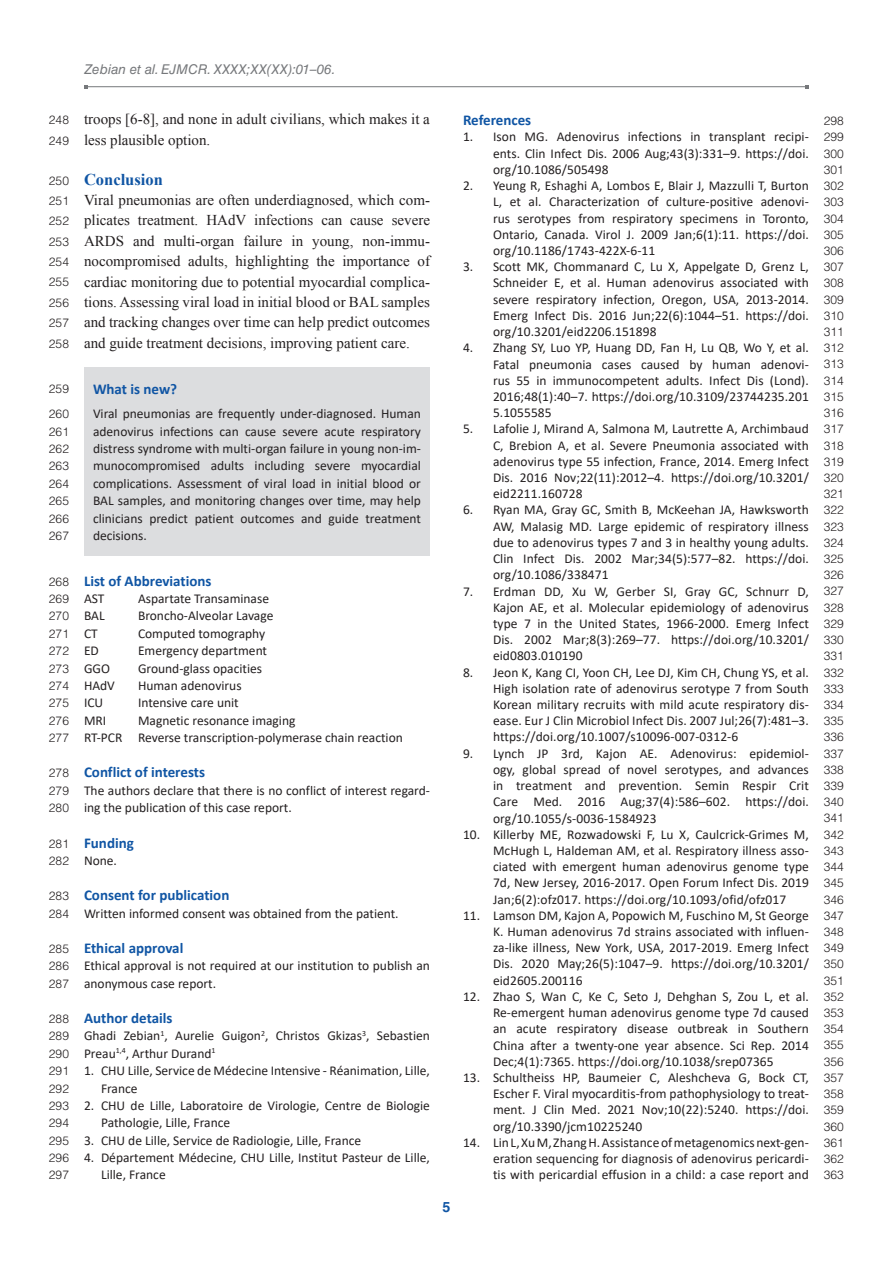
<style>
.page{position:relative;width:893px;height:1263px;background:#fff}
.page>*{position:absolute;margin:0;border:0;box-sizing:border-box;transform-origin:0 0}
.t1{font:700 16.5px "Times New Roman";color:#1055a4}
.t2{font:15px/20.4px "Times New Roman";color:#231f20}
.t3{font:700 15px "Calibri";color:#1055a4}
.t4{font:700 14.25px "Helvetica LT Std";color:#1055a4}
.t5{font:13.5px/16.2px "Calibri";color:#231f20;text-align:justify}
.t6{font:italic 13.5px "Helvetica LT Std";color:#76787b}
.t7{font:300 12px/16.2px "Helvetica LT Std";color:#231f20;text-align:justify}
</style>
<div class="page">
<hr style="left:86px;top:86px;width:721px;height:1px;background:#76787b">
<div style="left:84px;top:367px;width:346px;height:35px;background:#dcdddf"></div>
<div style="left:84px;top:399px;width:346px;height:157px;background:#dcdddf"></div>
<p class="t7" style="left:49px;top:110px;width:22px;line-height:20.4px">248<br>249</p>
<p class="t7" style="left:49px;top:170px;width:22px;line-height:20.4px">250<br>251<br>252<br>253<br>254<br>255<br>256<br>257<br>258</p>
<p class="t7" style="left:49px;top:377px;width:22px;line-height:24.9px">259<br>260</p>
<p class="t7" style="left:49px;top:423px;width:22px;line-height:17.4px">261<br>262<br>263<br>264<br>265<br>266<br>267</p>
<p class="t7" style="left:49px;top:573px;width:22px;line-height:17.4px">268<br>269<br>270<br>271<br>272<br>273<br>274<br>275<br>276<br>277</p>
<p class="t7" style="left:49px;top:764px;width:22px;line-height:17.4px">278<br>279<br>280</p>
<p class="t7" style="left:49px;top:834px;width:22px;line-height:17.4px">281<br>282</p>
<p class="t7" style="left:49px;top:887px;width:22px;line-height:17.4px">283<br>284</p>
<p class="t7" style="left:49px;top:940px;width:22px;line-height:17.4px">285<br>286<br>287</p>
<p class="t7" style="left:49px;top:1010px;width:22px;line-height:17.4px">288<br>289<br>290<br>291<br>292<br>293<br>294<br>295<br>296<br>297</p>
<p class="t6" style="left:84px;top:61px;width:253px">Zebian et al. EJMCR. XXXX;XX(XX):01–06.</p>
<p class="t2" style="left:84px;top:109px;width:347px">troops [6-8], and none in adult civilians, which makes it a less plausible option.</p>
<p class="t1" style="left:84px;top:168px;width:80px">Conclusion</p>
<p class="t2" style="left:84px;top:190px;width:347px;text-align:justify">Viral pneumonias are often underdiagnosed, which com&shy;plicates treatment. HAdV infections can cause severe ARDS and multi-organ failure in young, non-immu&shy;nocompromised adults, highlighting the importance of cardiac monitoring due to potential myocardial complica&shy;tions. Assessing viral load in initial blood or BAL samples and tracking changes over time can help predict outcomes and guide treatment decisions, improving patient care.</p>
<p class="t3" style="left:93px;top:378px;width:86px">What is new?</p>
<p class="t5" style="left:93px;top:405px;width:329px;line-height:17.4px">Viral pneumonias are frequently under-diagnosed. Human adenovirus infections can cause severe acute respiratory distress syndrome with multi-organ failure in young non-im&shy;munocompromised adults including severe myocardial complications. Assessment of viral load in initial blood or BAL samples, and monitoring changes over time, may help clinicians predict patient outcomes and guide treatment decisions.</p>
<p class="t3" style="left:84px;top:570px;width:129px">List of Abbreviations</p>
<p class="t5" style="left:84px;top:590px;width:22px">AST</p>
<p class="t5" style="left:138px;top:590px;width:133px">Aspartate Transaminase</p>
<p class="t5" style="left:84px;top:607px;width:22px">BAL</p>
<p class="t5" style="left:138px;top:607px;width:137px">Broncho-Alveolar Lavage</p>
<p class="t5" style="left:84px;top:625px;width:15px">CT</p>
<p class="t5" style="left:138px;top:625px;width:129px">Computed tomography</p>
<p class="t5" style="left:84px;top:642px;width:16px">ED</p>
<p class="t5" style="left:138px;top:642px;width:131px">Emergency department</p>
<p class="t5" style="left:84px;top:660px;width:27px">GGO</p>
<p class="t5" style="left:138px;top:660px;width:126px">Ground-glass opacities</p>
<p class="t5" style="left:84px;top:677px;width:32px">HAdV</p>
<p class="t5" style="left:138px;top:677px;width:105px">Human adenovirus</p>
<p class="t5" style="left:84px;top:694px;width:21px">ICU</p>
<p class="t5" style="left:138px;top:694px;width:102px">Intensive care unit</p>
<p class="t5" style="left:84px;top:712px;width:24px">MRI</p>
<p class="t5" style="left:84px;top:711px;width:320px;line-height:17.4px;text-indent:54px">Magnetic resonance imaging<br>RT-PCR Reverse transcription-polymerase chain reaction</p>
<p class="t3" style="left:84px;top:762px;width:123px">Conflict of interests</p>
<p class="t5" style="left:84px;top:781px;width:347px;line-height:17.4px">The authors declare that there is no conflict of interest regard&shy;ing the publication of this case report.</p>
<p class="t3" style="left:84px;top:832px;width:51px">Funding</p>
<p class="t5" style="left:84px;top:852px;width:35px">None.</p>
<p class="t3" style="left:84px;top:885px;width:147px">Consent for publication</p>
<p class="t5" style="left:84px;top:905px;width:316px">Written informed consent was obtained from the patient.</p>
<p class="t3" style="left:84px;top:937px;width:101px">Ethical approval</p>
<p class="t5" style="left:84px;top:957px;width:347px;line-height:17.4px">Ethical approval is not required at our institution to publish an anonymous case report.</p>
<p class="t3" style="left:84px;top:1007px;width:90px">Author details</p>
<p class="t5" style="left:84px;top:1027px;width:347px;line-height:17.4px">Ghadi Zebian<sup>1</sup>, Aurelie Guigon<sup>2</sup>, Christos Gkizas<sup>3</sup>, Sebastien<br>Preau<sup>1,4</sup>, Arthur Durand<sup>1</sup></p>
<p class="t5" style="left:101px;top:1062px;width:330px;line-height:17.4px;text-indent:-17px">1. CHU Lille, Service de Médecine Intensive - Réanimation, Lille,<br>France</p>
<p class="t5" style="left:101px;top:1096px;width:330px;line-height:17.4px;text-indent:-17px">2. CHU de Lille, Laboratoire de Virologie, Centre de Biologie<br>Pathologie, Lille, France</p>
<p class="t5" style="left:84px;top:1132px;width:279px">3. CHU de Lille, Service de Radiologie, Lille, France</p>
<p class="t5" style="left:101px;top:1148px;width:330px;line-height:17.4px;text-indent:-17px">4. Département Médecine, CHU Lille, Institut Pasteur de Lille,<br>Lille, France</p>
<p class="t4" style="left:442px;top:1198px;width:9px">5</p>
<p class="t3" style="left:463px;top:110px;width:70px">References</p>
<p class="t5" style="left:493px;top:129px;width:317px;text-indent:-30px">1. Ison MG. Adenovirus infections in transplant recipi&shy;ents. Clin Infect Dis. 2006 Aug;43(3):331–9. https://doi. org/10.1086/505498</p>
<p class="t5" style="left:493px;top:177px;width:317px;text-indent:-30px">2. Yeung R, Eshaghi A, Lombos E, Blair J, Mazzulli T, Burton L, et al. Characterization of culture-positive adenovi&shy;rus serotypes from respiratory specimens in Toronto, Ontario, Canada. Virol J. 2009 Jan;6(1):11. https://doi. org/10.1186/1743-422X-6-11</p>
<p class="t5" style="left:493px;top:258px;width:317px;text-indent:-30px">3. Scott MK, Chommanard C, Lu X, Appelgate D, Grenz L, Schneider E, et al. Human adenovirus associated with severe respiratory infection, Oregon, USA, 2013-2014.<br>Emerg Infect Dis. 2016 Jun;22(6):1044–51. https://doi. org/10.3201/eid2206.151898</p>
<p class="t5" style="left:493px;top:339px;width:317px;text-indent:-30px">4. Zhang SY, Luo YP, Huang DD, Fan H, Lu QB, Wo Y, et al.<br>Fatal pneumonia cases caused by human adenovi&shy;rus 55 in immunocompetent adults. Infect Dis (Lond).<br>2016;48(1):40–7. https://doi.org/10.3109/23744235.201<br>5.1055585</p>
<p class="t5" style="left:493px;top:420px;width:317px;text-indent:-30px">5. Lafolie J, Mirand A, Salmona M, Lautrette A, Archimbaud C, Brebion A, et al. Severe Pneumonia associated with adenovirus type 55 infection, France, 2014. Emerg Infect Dis. 2016 Nov;22(11):2012–4. https://doi.org/10.3201/ eid2211.160728</p>
<p class="t5" style="left:493px;top:501px;width:317px;text-indent:-30px">6. Ryan MA, Gray GC, Smith B, McKeehan JA, Hawksworth AW, Malasig MD. Large epidemic of respiratory illness due to adenovirus types 7 and 3 in healthy young adults.<br>Clin Infect Dis. 2002 Mar;34(5):577–82. https://doi. org/10.1086/338471</p>
<p class="t5" style="left:493px;top:583px;width:317px;text-indent:-30px">7. Erdman DD, Xu W, Gerber SI, Gray GC, Schnurr D, Kajon AE, et al. Molecular epidemiology of adenovirus type 7 in the United States, 1966-2000. Emerg Infect Dis. 2002 Mar;8(3):269–77. https://doi.org/10.3201/ eid0803.010190</p>
<p class="t5" style="left:493px;top:664px;width:317px;text-indent:-30px">8. Jeon K, Kang CI, Yoon CH, Lee DJ, Kim CH, Chung YS, et al.<br>High isolation rate of adenovirus serotype 7 from South Korean military recruits with mild acute respiratory dis&shy;ease. Eur J Clin Microbiol Infect Dis. 2007 Jul;26(7):481–3. https://doi.org/10.1007/s10096-007-0312-6</p>
<p class="t5" style="left:493px;top:745px;width:317px;text-indent:-30px">9. Lynch JP 3rd, Kajon AE. Adenovirus: epidemiol&shy;ogy, global spread of novel serotypes, and advances in treatment and prevention. Semin Respir Crit Care Med. 2016 Aug;37(4):586–602. https://doi. org/10.1055/s-0036-1584923</p>
<p class="t5" style="left:493px;top:826px;width:317px;text-indent:-30px">10. Killerby ME, Rozwadowski F, Lu X, Caulcrick-Grimes M, McHugh L, Haldeman AM, et al. Respiratory illness asso&shy;ciated with emergent human adenovirus genome type 7d, New Jersey, 2016-2017. Open Forum Infect Dis. 2019<br>Jan;6(2):ofz017. https://doi.org/10.1093/ofid/ofz017</p>
<p class="t5" style="left:493px;top:907px;width:317px;text-indent:-30px">11. Lamson DM, Kajon A, Popowich M, Fuschino M, St George K. Human adenovirus 7d strains associated with influen&shy;za-like illness, New York, USA, 2017-2019. Emerg Infect Dis. 2020 May;26(5):1047–9. https://doi.org/10.3201/ eid2605.200116</p>
<p class="t5" style="left:493px;top:988px;width:317px;text-indent:-30px">12. Zhao S, Wan C, Ke C, Seto J, Dehghan S, Zou L, et al.<br>Re-emergent human adenovirus genome type 7d caused an acute respiratory disease outbreak in Southern China after a twenty-one year absence. Sci Rep. 2014<br>Dec;4(1):7365. https://doi.org/10.1038/srep07365</p>
<p class="t5" style="left:493px;top:1069px;width:317px;text-indent:-30px">13. Schultheiss HP, Baumeier C, Aleshcheva G, Bock CT, Escher F. Viral myocarditis-from pathophysiology to treat&shy;ment. J Clin Med. 2021 Nov;10(22):5240. https://doi. org/10.3390/jcm10225240</p>
<p class="t5" style="left:493px;top:1134px;width:317px;text-indent:-30px">14. Lin L, Xu M, Zhang H. Assistance of metagenomics next-gen&shy;eration sequencing for diagnosis of adenovirus pericardi&shy;tis with pericardial effusion in a child: a case report and</p>
<p class="t7" style="left:824px;top:113px;width:22px">298<br>299<br>300<br>301<br>302<br>303<br>304<br>305<br>306<br>307<br>308<br>309<br>310<br>311<br>312<br>313<br>314<br>315<br>316<br>317<br>318<br>319<br>320<br>321<br>322<br>323<br>324<br>325<br>326<br>327<br>328<br>329<br>330<br>331<br>332<br>333<br>334<br>335<br>336<br>337<br>338<br>339<br>340<br>341<br>342<br>343<br>344<br>345<br>346<br>347<br>348<br>349<br>350<br>351<br>352<br>353<br>354<br>355<br>356<br>357<br>358<br>359<br>360<br>361<br>362<br>363</p>
</div>
